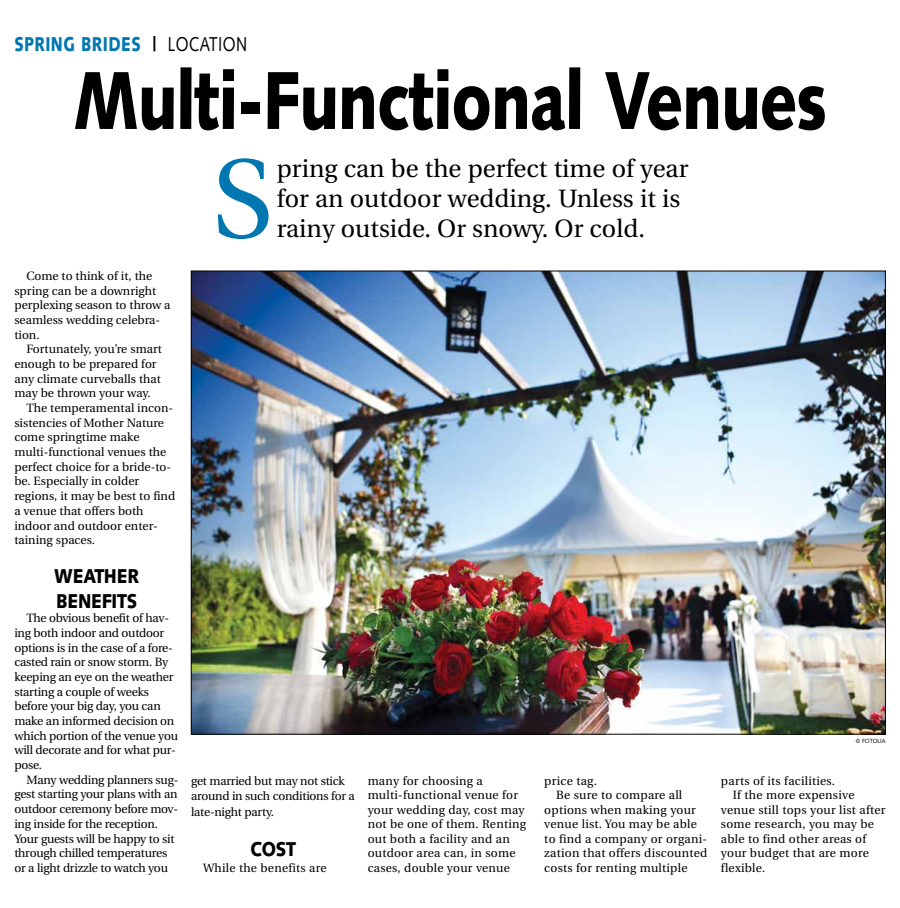
<style>
.page{position:relative;width:900px;height:908px;background:#fff}
.page>*{position:absolute;margin:0;border:0;box-sizing:border-box;transform-origin:0 0}
.t1{font:111.7px "Utopia";color:#0077b1}
.t2{font:900 82px "Syntax";letter-spacing:-.015em;color:#000;scale:.77 1}
.t3{font:25px/30px "Utopia";color:#000}
.t4{font:900 20px "Syntax";letter-spacing:.025em;color:#0077b1;scale:.77 1}
.t5{font:900 20px/24.3px "Syntax";letter-spacing:-.015em;color:#000;scale:.86 1}
.t6{font:12px/14.7px "Utopia";letter-spacing:-.02em;color:#000}
.t7{font:12px/14.5px "Utopia";letter-spacing:.02em;color:#000}
.t8{font:12px/14.7px "Utopia";color:#000}
.t9{font:6px "Syntax";letter-spacing:-.01em;color:#000;scale:.95 1}
.s1{color:#000}
.s2{font-weight:400;color:#000}
</style>
<div class="page">
<img style="left:193px;top:273px;width:691px;height:459px">
<h3 class="t4" style="left:14px;top:32px;width:304px">SPRING BRIDES <span class="s1">|</span> <span class="s2">LOCATION</span></h3>
<h2 class="t2" style="left:73px;top:52px;width:980px">Multi-Functional Venues</h2>
<h1 class="t1" style="left:212px;top:138px;width:62px">S</h1>
<h3 class="t3" style="left:277px;top:154px;width:413px">pring can be the perfect time of year for an outdoor wedding. Unless it is rainy outside. Or snowy. Or cold.</h3>
<p class="t8" style="left:14px;top:268px;width:158px;text-indent:12px">Come to think of it, the spring can be a downright perplexing season to throw a seamless wedding celebra&shy;tion.</p>
<p class="t8" style="left:26px;top:342px;width:137px">Fortunately, you’re smart</p>
<p class="t8" style="left:14px;top:356px;width:144px">enough to be prepared for</p>
<p class="t8" style="left:14px;top:371px;width:148px">any climate curveballs that</p>
<p class="t8" style="left:14px;top:386px;width:138px">may be thrown your way.</p>
<p class="t8" style="left:26px;top:400px;width:148px">The temperamental incon-</p>
<p class="t8" style="left:14px;top:415px;width:151px">sistencies of Mother Nature</p>
<p class="t8" style="left:14px;top:430px;width:127px">come springtime make</p>
<p class="t8" style="left:14px;top:445px;width:153px">multi-functional venues the</p>
<p class="t8" style="left:14px;top:459px;width:158px">perfect choice for a bride-to-</p>
<p class="t8" style="left:14px;top:474px;width:126px">be. Especially in colder</p>
<p class="t8" style="left:14px;top:489px;width:162px">regions, it may be best to find</p>
<p class="t8" style="left:14px;top:503px;width:131px">a venue that offers both</p>
<p class="t8" style="left:14px;top:518px;width:145px">indoor and outdoor enter-</p>
<p class="t8" style="left:14px;top:533px;width:82px">taining spaces.</p>
<h3 class="t5" style="left:54px;top:564px;width:100px">WEATHER<br>BENEFITS</h3>
<p class="t6" style="left:14px;top:610px;width:165px;text-indent:12px">The obvious benefit of hav&shy;ing both indoor and outdoor options is in the case of a fore&shy;casted rain or snow storm. By keeping an eye on the weather starting a couple of weeks before your big day, you can make an informed decision on which portion of the venue you will decorate and for what pur&shy;pose.</p>
<p class="t6" style="left:14px;top:772px;width:165px;text-indent:12px">Many wedding planners sug&shy;gest starting your plans with an outdoor ceremony before mov&shy;ing inside for the reception.<br>Your guests will be happy to sit through chilled temperatures or a light drizzle to watch you</p>
<p class="t6" style="left:191px;top:772px;width:165px;line-height:15.5px">get married but may not stick around in such conditions for a late-night party.</p>
<p class="t9" style="left:856px;top:737px;width:33px">© FOTOLIA</p>
<p class="t7" style="left:721px;top:773px;width:116px">parts of its facilities.</p>
<p class="t7" style="left:733px;top:787px;width:123px">If the more expensive</p>
<p class="t7" style="left:721px;top:802px;width:166px">venue still tops your list after</p>
<p class="t7" style="left:721px;top:816px;width:155px">some research, you may be</p>
<p class="t7" style="left:721px;top:831px;width:147px">able to find other areas of</p>
<p class="t7" style="left:721px;top:846px;width:149px">your budget that are more</p>
<p class="t7" style="left:721px;top:860px;width:46px">flexible.</p>
<p class="t7" style="left:368px;top:773px;width:160px">many for choosing a multi-functional venue for your wedding day, cost may not be one of them. Renting out both a facility and an outdoor area can, in some cases, double your venue</p>
<p class="t7" style="left:544px;top:773px;width:54px">price tag.</p>
<p class="t7" style="left:556px;top:787px;width:128px">Be sure to compare all</p>
<p class="t7" style="left:544px;top:802px;width:153px">options when making your</p>
<p class="t7" style="left:544px;top:816px;width:154px">venue list. You may be able</p>
<p class="t7" style="left:544px;top:831px;width:164px">to find a company or organi-</p>
<p class="t7" style="left:544px;top:846px;width:165px">zation that offers discounted</p>
<p class="t7" style="left:544px;top:860px;width:145px">costs for renting multiple</p>
<h3 class="t5" style="left:251px;top:837px;width:54px">COST</h3>
<p class="t7" style="left:203px;top:860px;width:125px">While the benefits are</p>
</div>
